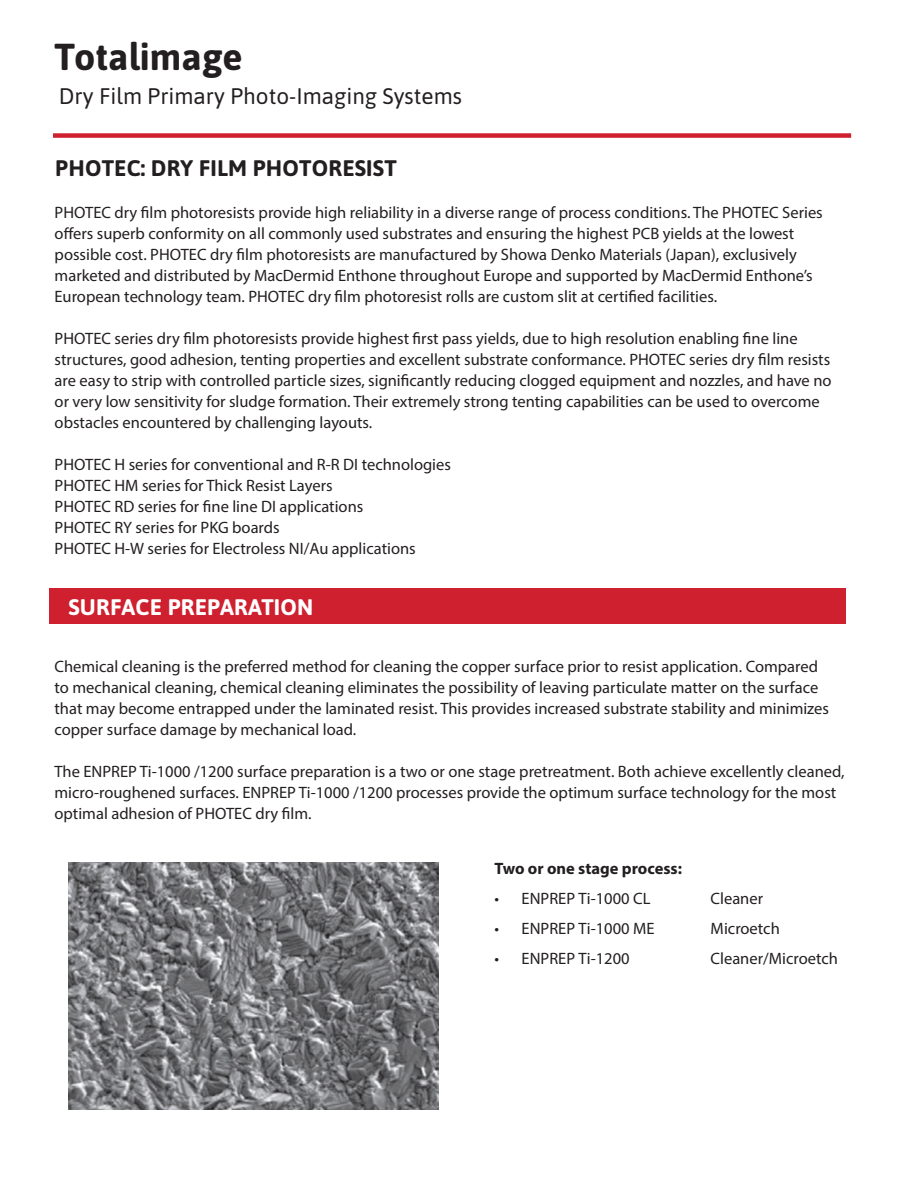
<style>
.page{position:relative;width:918px;height:1188px;background:#fff}
.page>*{position:absolute;margin:0;border:0;box-sizing:border-box;transform-origin:0 0}
.t1{font:700 37.5px "Asap";color:#231f20}
.t2{font:22.5px "Asap";color:#231f20}
.t3{font:700 22.5px "Asap";letter-spacing:.01em;color:#231f20}
.t4{font:700 22.5px "Asap";letter-spacing:.01em;color:#fff}
.t5{font:16.5px/21px "Myriad Pro";color:#231f20}
.t6{font:700 16.5px "Myriad Pro";color:#231f20}
</style>
<div class="page">
<div style="left:50px;top:588px;width:796px;height:36px;background:#cf202f"></div>
<div style="left:53px;top:133px;width:798px;height:5px;background:#cf202f"></div>
<img style="left:68px;top:862px;width:370px;height:248px">
<p class="t1" style="left:55px;top:31px;width:190px">Totalimage</p>
<p class="t2" style="left:59px;top:81px;width:405px">Dry Film Primary Photo-Imaging Systems</p>
<p class="t3" style="left:55px;top:152px;width:343px">PHOTEC: DRY FILM PHOTORESIST</p>
<p class="t5" style="left:55px;top:202px;width:770px">PHOTEC dry film photoresists provide high reliability in a diverse range of process conditions. The PHOTEC Series offers superb conformity on all commonly used substrates and ensuring the highest PCB yields at the lowest possible cost. PHOTEC dry film photoresists are manufactured by Showa Denko Materials (Japan), exclusively marketed and distributed by MacDermid Enthone throughout Europe and supported by MacDermid Enthone’s European technology team. PHOTEC dry film photoresist rolls are custom slit at certified facilities.</p>
<p class="t5" style="left:55px;top:328px;width:778px">PHOTEC series dry film photoresists provide highest first pass yields, due to high resolution enabling fine line structures, good adhesion, tenting properties and excellent substrate conformance. PHOTEC series dry film resists are easy to strip with controlled particle sizes, significantly reducing clogged equipment and nozzles, and have no or very low sensitivity for sludge formation. Their extremely strong tenting capabilities can be used to overcome obstacles encountered by challenging layouts.</p>
<p class="t5" style="left:55px;top:454px;width:398px">PHOTEC H series for conventional and R-R DI technologies</p>
<p class="t5" style="left:55px;top:475px;width:279px">PHOTEC HM series for Thick Resist Layers</p>
<p class="t5" style="left:55px;top:496px;width:310px">PHOTEC RD series for fine line DI applications</p>
<p class="t5" style="left:55px;top:517px;width:227px">PHOTEC RY series for PKG boards</p>
<p class="t5" style="left:55px;top:538px;width:363px">PHOTEC H-W series for Electroless NI/Au applications</p>
<p class="t4" style="left:68px;top:591px;width:246px">SURFACE PREPARATION</p>
<p class="t5" style="left:55px;top:656px;width:776px">Chemical cleaning is the preferred method for cleaning the copper surface prior to resist application. Compared to mechanical cleaning, chemical cleaning eliminates the possibility of leaving particulate matter on the surface that may become entrapped under the laminated resist. This provides increased substrate stability and minimizes copper surface damage by mechanical load.</p>
<p class="t5" style="left:55px;top:761px;width:792px">The ENPREP Ti-1000 /1200 surface preparation is a two or one stage pretreatment. Both achieve excellently cleaned, micro-roughened surfaces. ENPREP Ti-1000 /1200 processes provide the optimum surface technology for the most optimal adhesion of PHOTEC dry film.</p>
<p class="t6" style="left:495px;top:858px;width:189px">Two or one stage process:</p>
<p class="t5" style="left:495px;top:888px;width:157px">• ENPREP Ti-1000 CL</p>
<p class="t5" style="left:711px;top:888px;width:54px">Cleaner</p>
<p class="t5" style="left:495px;top:918px;width:161px">• ENPREP Ti-1000 ME</p>
<p class="t5" style="left:711px;top:918px;width:71px">Microetch</p>
<p class="t5" style="left:495px;top:948px;width:137px">• ENPREP Ti-1200</p>
<p class="t5" style="left:711px;top:948px;width:129px">Cleaner/Microetch</p>
</div>
